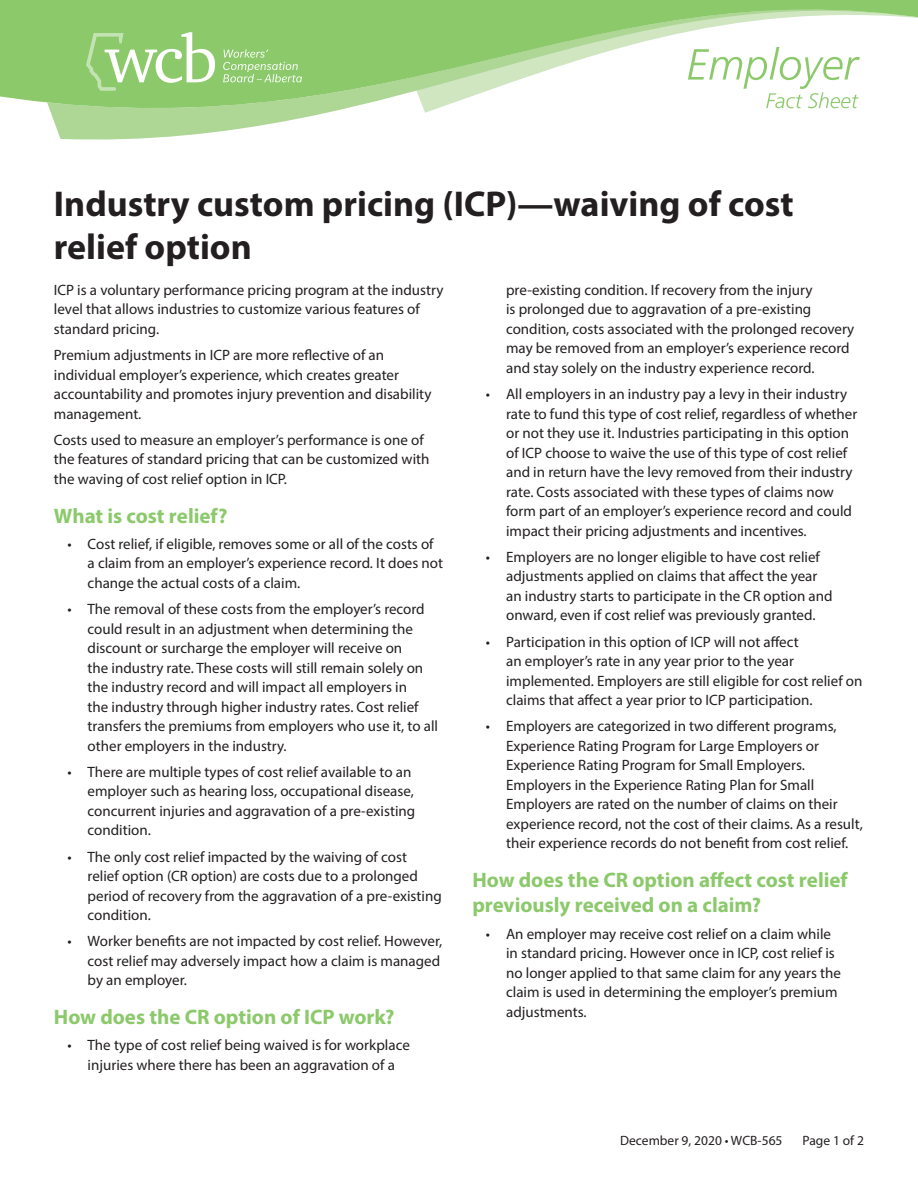
<style>
.page{position:relative;width:918px;height:1188px;background:#fff}
.page>*{position:absolute;margin:0;border:0;box-sizing:border-box;transform-origin:0 0}
.Main_title_copy{font:700 36px/43.2px "Myriad Pro";color:#231f20}
.Subtitle{font:700 21px/25.2px "Myriad Pro";color:#8bc96b}
.Body_Text{font:15px/19.5px "Myriad Pro";color:#231f20}
.t1{font:13.5px "Myriad Pro";color:#231f20}
</style>
<div class="page">
<svg style="left:0;top:0;width:918px;height:140px"></svg>
<svg style="left:688px;top:47px;width:172px;height:61px"></svg>
<svg style="left:223px;top:49px;width:79px;height:33px"></svg>
<svg style="left:86px;top:32px;width:129px;height:59px"></svg>
<p class="Main_title_copy" style="left:54px;top:181px;width:741px">Industry custom pricing (ICP)—waiving of cost relief option</p>
<p class="Body_Text" style="left:54px;top:280px;width:391px">ICP is a voluntary performance pricing program at the industry level that allows industries to customize various features of standard pricing.</p>
<p class="Body_Text" style="left:54px;top:345px;width:379px">Premium adjustments in ICP are more reflective of an individual employer’s experience, which creates greater accountability and promotes injury prevention and disability management.</p>
<p class="Body_Text" style="left:54px;top:430px;width:377px">Costs used to measure an employer’s performance is one of the features of standard pricing that can be customized with the waving of cost relief option in ICP.</p>
<p class="Subtitle" style="left:54px;top:502px;width:175px">What is cost relief?</p>
<p class="Body_Text" style="left:88px;top:534px;width:357px;text-indent:-20px">• Cost relief, if eligible, removes some or all of the costs of a claim from an employer’s experience record. It does not change the actual costs of a claim.</p>
<p class="Body_Text" style="left:88px;top:599px;width:352px;text-indent:-20px">• The removal of these costs from the employer’s record could result in an adjustment when determining the discount or surcharge the employer will receive on<br>the industry rate. These costs will still remain solely on the industry record and will impact all employers in<br>the industry through higher industry rates. Cost relief transfers the premiums from employers who use it, to all other employers in the industry.</p>
<p class="Body_Text" style="left:88px;top:762px;width:329px;text-indent:-20px">• There are multiple types of cost relief available to an employer such as hearing loss, occupational disease, concurrent injuries and aggravation of a pre-existing condition.</p>
<p class="Body_Text" style="left:88px;top:847px;width:356px;text-indent:-20px">• The only cost relief impacted by the waiving of cost relief option (CR option) are costs due to a prolonged period of recovery from the aggravation of a pre-existing condition.</p>
<p class="Body_Text" style="left:88px;top:931px;width:356px;text-indent:-20px">• Worker benefits are not impacted by cost relief. However, cost relief may adversely impact how a claim is managed by an employer.</p>
<p class="Subtitle" style="left:54px;top:1004px;width:342px">How does the CR option of ICP work?</p>
<p class="Body_Text" style="left:67px;top:1035px;width:344px;text-align:center">• The type of cost relief being waived is for workplace injuries where there has been an aggravation of a</p>
<p class="Body_Text" style="left:506px;top:280px;width:350px">pre-existing condition. If recovery from the injury<br>is prolonged due to aggravation of a pre-existing condition, costs associated with the prolonged recovery may be removed from an employer’s experience record and stay solely on the industry experience record.</p>
<p class="Body_Text" style="left:506px;top:384px;width:353px;text-indent:-20px">• All employers in an industry pay a levy in their industry rate to fund this type of cost relief, regardless of whether or not they use it. Industries participating in this option of ICP choose to waive the use of this type of cost relief and in return have the levy removed from their industry rate. Costs associated with these types of claims now form part of an employer’s experience record and could impact their pricing adjustments and incentives.</p>
<p class="Body_Text" style="left:506px;top:547px;width:328px;text-indent:-20px">• Employers are no longer eligible to have cost relief adjustments applied on claims that affect the year an industry starts to participate in the CR option and onward, even if cost relief was previously granted.</p>
<p class="Body_Text" style="left:506px;top:632px;width:358px;text-indent:-20px">• Participation in this option of ICP will not affect<br>an employer’s rate in any year prior to the year implemented. Employers are still eligible for cost relief on claims that affect a year prior to ICP participation.</p>
<p class="Body_Text" style="left:506px;top:716px;width:358px;text-indent:-20px">• Employers are categorized in two different programs, Experience Rating Program for Large Employers or Experience Rating Program for Small Employers.<br>Employers in the Experience Rating Plan for Small Employers are rated on the number of claims on their experience record, not the cost of their claims. As a result, their experience records do not benefit from cost relief.</p>
<p class="Subtitle" style="left:472px;top:867px;width:377px">How does the CR option affect cost relief previously received on a claim?</p>
<p class="Body_Text" style="left:506px;top:924px;width:336px;text-indent:-20px">• An employer may receive cost relief on a claim while in standard pricing. However once in ICP, cost relief is no longer applied to that same claim for any years the claim is used in determining the employer’s premium adjustments.</p>
<p class="t1" style="left:620px;top:1132px;width:164px">December 9, 2020 • WCB-565</p>
<p class="t1" style="left:803px;top:1132px;width:63px">Page 1 of 2</p>
</div>
